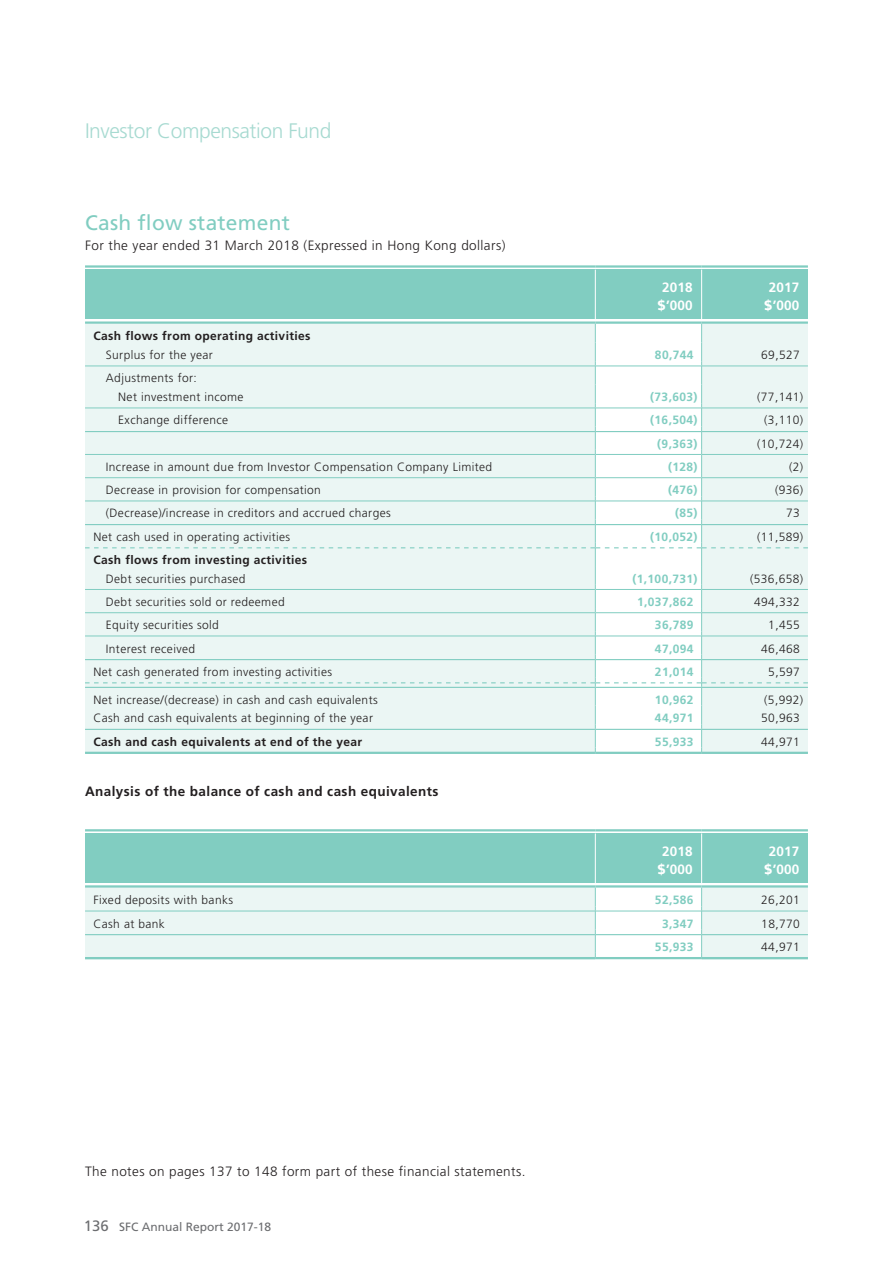
<style>
.page{position:relative;width:893px;height:1263px;background:#fff}
.page>*{position:absolute;margin:0;border:0;box-sizing:border-box;transform-origin:0 0}
.t1{font:300 21px "Frutiger LT Std";letter-spacing:-.02em;color:#a7dad1}
.t2{font:21px "Frutiger LT Std";letter-spacing:.01em;color:#81cdc1}
.t3{font:300 13.5px "Frutiger LT Std";letter-spacing:.03em;color:#231f20}
.t4{font:700 13.5px "Frutiger LT Std";letter-spacing:.03em;color:#231f20}
.t5{font:700 13.5px/18px "Frutiger LT Std";letter-spacing:.01em;color:#fff;text-align:center}
.t6{font:300 12px/18.8px "Frutiger LT Std";letter-spacing:.03em;color:#231f20}
.t7{font:700 12px "Frutiger LT Std";letter-spacing:.03em;color:#81cdc1}
.t8{font:700 12px "Frutiger LT Std";letter-spacing:.03em;color:#231f20}
.t9{font:12px "Frutiger LT Std";color:#6c6d70}
.s1{font-weight:900}
.s2{font-size:15px}
</style>
<div class="page">
<div style="left:85px;top:833px;width:510px;height:50px;background:#81cdc1"></div>
<div style="left:595px;top:833px;width:107px;height:50px;background:#81cdc1"></div>
<div style="left:702px;top:833px;width:106px;height:50px;background:#81cdc1"></div>
<div style="left:85px;top:887px;width:510px;height:19px;background:#ebf6f4"></div>
<div style="left:702px;top:887px;width:106px;height:19px;background:#ebf6f4"></div>
<div style="left:85px;top:906px;width:510px;height:5px;background:#ebf6f4"></div>
<div style="left:702px;top:906px;width:106px;height:5px;background:#ebf6f4"></div>
<div style="left:85px;top:911px;width:510px;height:18px;background:#ebf6f4"></div>
<div style="left:702px;top:911px;width:106px;height:18px;background:#ebf6f4"></div>
<div style="left:85px;top:929px;width:510px;height:5px;background:#ebf6f4"></div>
<div style="left:702px;top:929px;width:106px;height:5px;background:#ebf6f4"></div>
<div style="left:85px;top:934px;width:510px;height:19px;background:#ebf6f4"></div>
<div style="left:702px;top:934px;width:106px;height:19px;background:#ebf6f4"></div>
<div style="left:85px;top:953px;width:510px;height:6px;background:#ebf6f4"></div>
<div style="left:702px;top:953px;width:106px;height:6px;background:#ebf6f4"></div>
<hr style="left:595px;top:833px;width:1px;height:50px;background:#fff">
<hr style="left:701px;top:833px;width:1px;height:50px;background:#fff">
<svg style="left:595px;top:887px;width:1px;height:72px"></svg>
<svg style="left:701px;top:887px;width:1px;height:72px"></svg>
<hr style="left:85px;top:829px;width:510px;height:2px;background:#81cdc1">
<hr style="left:595px;top:829px;width:107px;height:2px;background:#81cdc1">
<hr style="left:702px;top:829px;width:106px;height:2px;background:#81cdc1">
<hr style="left:85px;top:885px;width:510px;height:2px;background:#81cdc1">
<hr style="left:595px;top:885px;width:107px;height:2px;background:#81cdc1">
<hr style="left:702px;top:885px;width:106px;height:2px;background:#81cdc1">
<hr style="left:85px;top:911px;width:510px;height:1px;background:#81cdc1">
<hr style="left:596px;top:911px;width:105px;height:1px;background:#81cdc1">
<hr style="left:702px;top:911px;width:106px;height:1px;background:#81cdc1">
<hr style="left:85px;top:934px;width:510px;height:1px;background:#81cdc1">
<hr style="left:596px;top:934px;width:105px;height:1px;background:#81cdc1">
<hr style="left:702px;top:934px;width:106px;height:1px;background:#81cdc1">
<hr style="left:85px;top:957px;width:510px;height:2px;background:#81cdc1">
<hr style="left:596px;top:957px;width:105px;height:2px;background:#81cdc1">
<hr style="left:702px;top:957px;width:106px;height:2px;background:#81cdc1">
<div style="left:85px;top:270px;width:510px;height:49px;background:#81cdc1"></div>
<div style="left:595px;top:270px;width:107px;height:49px;background:#81cdc1"></div>
<div style="left:702px;top:270px;width:106px;height:49px;background:#81cdc1"></div>
<hr style="left:595px;top:270px;width:1px;height:49px;background:#fff">
<hr style="left:701px;top:270px;width:1px;height:49px;background:#fff">
<hr style="left:85px;top:265px;width:510px;height:3px;background:#81cdc1">
<hr style="left:595px;top:265px;width:107px;height:3px;background:#81cdc1">
<hr style="left:702px;top:265px;width:106px;height:3px;background:#81cdc1">
<hr style="left:85px;top:321px;width:510px;height:3px;background:#81cdc1">
<hr style="left:595px;top:321px;width:107px;height:3px;background:#81cdc1">
<hr style="left:702px;top:321px;width:106px;height:3px;background:#81cdc1">
<svg style="left:85px;top:324px;width:723px;height:430px;background:#eaf5f3"></svg>
<hr style="left:85px;top:687px;width:510px;height:1px;background:#81cdc1">
<hr style="left:596px;top:687px;width:105px;height:1px;background:#81cdc1">
<hr style="left:702px;top:687px;width:106px;height:1px;background:#81cdc1">
<hr style="left:85px;top:729px;width:510px;height:1px;background:#81cdc1">
<hr style="left:596px;top:729px;width:105px;height:1px;background:#81cdc1">
<hr style="left:702px;top:729px;width:106px;height:1px;background:#81cdc1">
<hr style="left:85px;top:752px;width:510px;height:2px;background:#81cdc1">
<hr style="left:596px;top:752px;width:105px;height:2px;background:#81cdc1">
<hr style="left:702px;top:752px;width:106px;height:2px;background:#81cdc1">
<h1 class="t1" style="left:85px;top:119px;width:248px">Investor Compensation Fund</h1>
<h1 class="t2" style="left:85px;top:210px;width:206px">Cash flow statement</h1>
<p class="t3" style="left:85px;top:238px;width:422px">For the year ended 31 March 2018 (Expressed in Hong Kong dollars)</p>
<p class="t5" style="left:658px;top:278px;width:37px">2018 <span class="s1">$</span>’000</p>
<p class="t5" style="left:764px;top:278px;width:37px">2017 <span class="s1">$</span>’000</p>
<p class="t8" style="left:94px;top:329px;width:218px">Cash flows from operating activities</p>
<p class="t6" style="left:106px;top:346px;width:109px">Surplus for the year</p>
<p class="t7" style="left:655px;top:348px;width:40px">80,744</p>
<p class="t6" style="left:761px;top:346px;width:40px">69,527</p>
<p class="t6" style="left:118px;top:369px;width:127px;text-indent:-12px">Adjustments for:<br>Net investment income</p>
<p class="t7" style="left:650px;top:390px;width:49px">(73,603)</p>
<p class="t6" style="left:757px;top:388px;width:47px">(77,141)</p>
<p class="t6" style="left:118px;top:411px;width:111px">Exchange difference</p>
<p class="t7" style="left:650px;top:413px;width:49px">(16,504)</p>
<p class="t6" style="left:764px;top:411px;width:40px">(3,110)</p>
<p class="t7" style="left:657px;top:436px;width:42px">(9,363)</p>
<p class="t6" style="left:757px;top:434px;width:47px">(10,724)</p>
<p class="t6" style="left:106px;top:458px;width:388px">Increase in amount due from Investor Compensation Company Limited</p>
<p class="t7" style="left:668px;top:460px;width:31px">(128)</p>
<p class="t6" style="left:789px;top:458px;width:16px">(2)</p>
<p class="t6" style="left:106px;top:481px;width:216px">Decrease in provision for compensation</p>
<p class="t7" style="left:668px;top:483px;width:31px">(476)</p>
<p class="t6" style="left:775px;top:481px;width:30px">(936)</p>
<p class="t6" style="left:106px;top:504px;width:286px">(Decrease)/increase in creditors and accrued charges</p>
<p class="t7" style="left:675px;top:506px;width:24px">(85)</p>
<p class="t6" style="left:786px;top:504px;width:15px">73</p>
<p class="t6" style="left:94px;top:527px;width:198px">Net cash used in operating activities</p>
<p class="t7" style="left:650px;top:529px;width:49px">(10,052)</p>
<p class="t6" style="left:757px;top:527px;width:47px">(11,589)</p>
<p class="t8" style="left:94px;top:553px;width:215px">Cash flows from investing activities</p>
<p class="t6" style="left:106px;top:569px;width:141px">Debt securities purchased</p>
<p class="t7" style="left:632px;top:571px;width:67px">(1,100,731)</p>
<p class="t6" style="left:750px;top:569px;width:54px">(536,658)</p>
<p class="t6" style="left:106px;top:593px;width:180px">Debt securities sold or redeemed</p>
<p class="t7" style="left:637px;top:595px;width:58px">1,037,862</p>
<p class="t6" style="left:754px;top:593px;width:47px">494,332</p>
<p class="t6" style="left:106px;top:616px;width:115px">Equity securities sold</p>
<p class="t7" style="left:655px;top:618px;width:40px">36,789</p>
<p class="t6" style="left:768px;top:616px;width:33px">1,455</p>
<p class="t6" style="left:106px;top:639px;width:91px">Interest received</p>
<p class="t7" style="left:655px;top:641px;width:40px">47,094</p>
<p class="t6" style="left:761px;top:639px;width:40px">46,468</p>
<p class="t6" style="left:94px;top:662px;width:240px">Net cash generated from investing activities</p>
<p class="t7" style="left:655px;top:664px;width:40px">21,014</p>
<p class="t6" style="left:768px;top:662px;width:33px">5,597</p>
<p class="t6" style="left:94px;top:690px;width:286px">Net increase/(decrease) in cash and cash equivalents</p>
<p class="t7" style="left:655px;top:692px;width:40px">10,962</p>
<p class="t6" style="left:764px;top:690px;width:40px">(5,992)</p>
<p class="t6" style="left:94px;top:709px;width:281px">Cash and cash equivalents at beginning of the year</p>
<p class="t7" style="left:655px;top:711px;width:40px">44,971</p>
<p class="t6" style="left:761px;top:709px;width:40px">50,963</p>
<p class="t8" style="left:94px;top:734px;width:270px">Cash and cash equivalents at end of the year</p>
<p class="t7" style="left:655px;top:734px;width:40px">55,933</p>
<p class="t6" style="left:761px;top:732px;width:40px">44,971</p>
<p class="t4" style="left:85px;top:783px;width:355px">Analysis of the balance of cash and cash equivalents</p>
<p class="t5" style="left:658px;top:842px;width:37px">2018 <span class="s1">$</span>’000</p>
<p class="t5" style="left:764px;top:842px;width:37px">2017 <span class="s1">$</span>’000</p>
<p class="t6" style="left:94px;top:891px;width:141px">Fixed deposits with banks</p>
<p class="t7" style="left:655px;top:893px;width:40px">52,586</p>
<p class="t6" style="left:761px;top:891px;width:40px">26,201</p>
<p class="t6" style="left:94px;top:914px;width:73px">Cash at bank</p>
<p class="t7" style="left:662px;top:916px;width:33px">3,347</p>
<p class="t6" style="left:761px;top:914px;width:40px">18,770</p>
<p class="t7" style="left:655px;top:939px;width:40px">55,933</p>
<p class="t6" style="left:761px;top:937px;width:40px">44,971</p>
<p class="t3" style="left:85px;top:1164px;width:442px">The notes on pages 137 to 148 form part of these financial statements.</p>
<p class="t9" style="left:84px;top:1219px;width:189px"><span class="s2">136</span> SFC Annual Report 2017-18</p>
</div>
